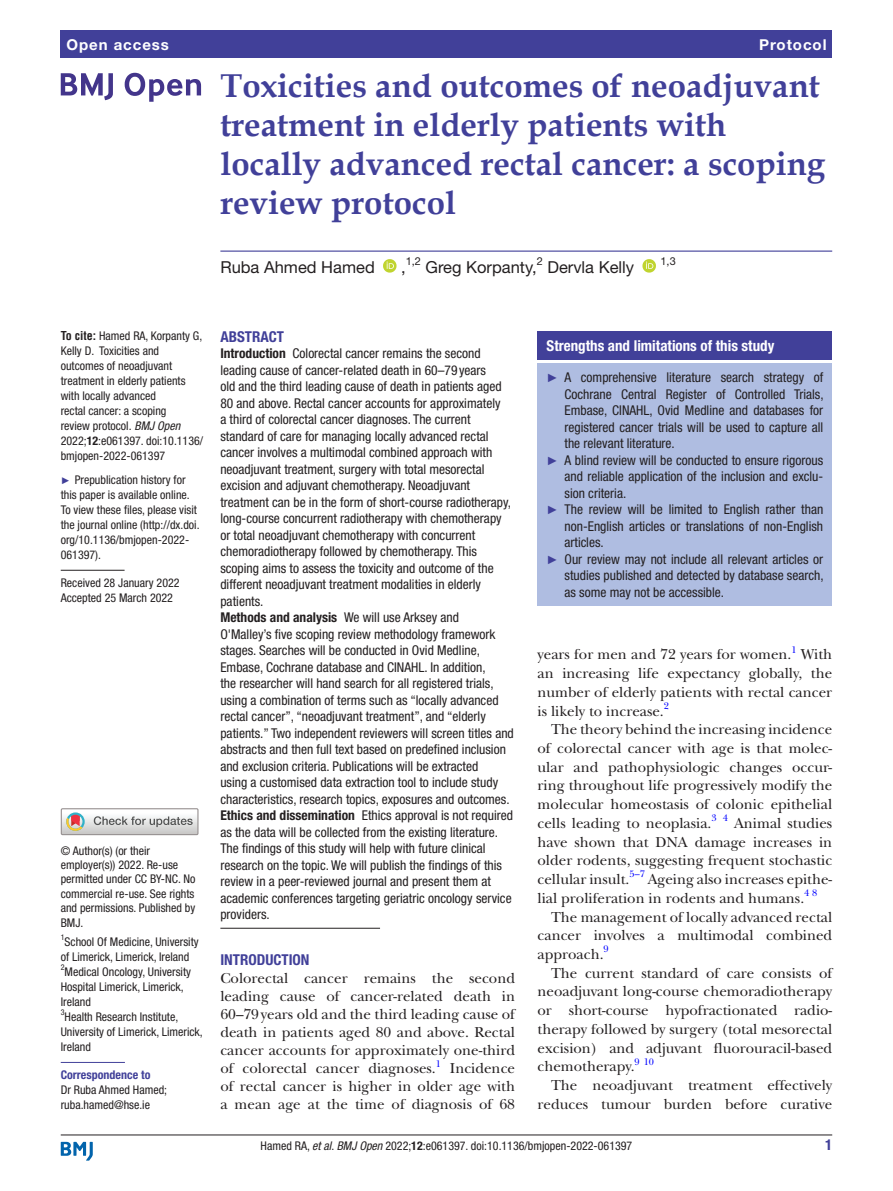
<style>
.page{position:relative;width:893px;height:1191px;background:#fff}
.page>*{position:absolute;margin:0;border:0;box-sizing:border-box;transform-origin:0 0}
.t1{font:700 33px/39px "Book Antiqua";color:#414099}
.t2{font:16.5px "Helvetica Neue LT Std";color:#231f20}
.t3{font:15px/18.8px "New Baskerville";color:#231f20;text-align:justify}
.t4{font:700 condensed 15px "Helvetica Neue LT Std";color:#fff}
.t5{font:700 condensed 15px "Helvetica Neue LT Std";color:#414099}
.t6{font:700 15px "Helvetica Neue LT Std";letter-spacing:.065em;color:#fff}
.t7{font:condensed 13.5px/16.5px "Helvetica Neue LT Std";color:#231f20}
.t8{font:condensed 12px/15px "Helvetica Neue LT Std";color:#231f20}
.t9{font:700 condensed 12px "Helvetica Neue LT Std";color:#414099}
.t10{font:10.95px "Helvetica Neue LT Std";color:#231f20}
.t11{font:9.9px "New Baskerville";color:#00f}
.t12{font:condensed 7.95px "Helvetica Neue LT Std";color:#231f20}
.s1{font-family:"Helvetica LT Std";font-weight:700}
.s2{font-style:italic}
.s3{font-weight:700}
.s4{font-family:"Arial";font-stretch:normal;font-size:9.75px;color:#414099}
.s5{font-family:"Arial";font-stretch:normal;font-size:12px;color:#414099}
</style>
<div class="page">
<hr style="left:61px;top:1134px;width:771px;height:1px;background:#231f20">
<svg style="left:61px;top:1141px;width:32px;height:19px"></svg>
<div style="left:61px;top:31px;width:771px;height:27px;background:#414099"></div>
<hr style="left:220px;top:250px;width:612px;height:2px;background:#414099">
<svg style="left:383px;top:259px;width:14px;height:14px"></svg>
<svg style="left:642px;top:259px;width:14px;height:14px"></svg>
<hr style="left:61px;top:570px;width:64px;height:1px;background:#231f20">
<hr style="left:61px;top:1062px;width:64px;height:1px;background:#414099">
<svg style="left:61px;top:73px;width:52px;height:27px"></svg>
<svg style="left:125px;top:73px;width:76px;height:29px"></svg>
<div style="left:61px;top:808px;width:138px;height:27px;border:1px solid #969090"></div>
<svg style="left:61px;top:808px;width:137px;height:26px"></svg>
<hr style="left:220px;top:928px;width:160px;height:1px;background:#231f20">
<div style="left:538px;top:331px;width:294px;height:29px;background:#414099"></div>
<div style="left:538px;top:364px;width:294px;height:242px;background:#afbde1"></div>
<p class="t6" style="left:66px;top:35px;width:104px">Open access</p>
<p class="t6" style="left:759px;top:35px;width:69px">Protocol</p>
<h1 class="t1" style="left:220px;top:66px;width:606px">Toxicities and outcomes of neoadjuvant treatment in elderly patients with locally advanced rectal cancer: a scoping review protocol</h1>
<p class="t2" style="left:220px;top:257px;width:156px">Ruba Ahmed Hamed</p>
<p class="t2" style="left:401px;top:257px;width:6px">,</p>
<p class="t10" style="left:406px;top:255px;width:17px">1,2</p>
<p class="t2" style="left:425px;top:257px;width:113px">Greg Korpanty,</p>
<p class="t10" style="left:537px;top:255px;width:8px">2</p>
<p class="t2" style="left:547px;top:257px;width:88px">Dervla Kelly</p>
<p class="t10" style="left:660px;top:255px;width:17px">1,3</p>
<p class="t8" style="left:61px;top:328px;width:144px"><span class="s1">To cite:</span> Hamed RA, Korpanty G,<br>Kelly D. Toxicities and outcomes of neoadjuvant treatment in elderly patients with locally advanced<br>rectal cancer: a scoping<br>review protocol. <span class="s2">BMJ Open<br></span>2022;<span class="s3">12</span>:e061397. doi:10.1136/ bmjopen-2022-061397</p>
<p class="t8" style="left:61px;top:472px;width:140px"><span class="s4">►</span> Prepublication history for this paper is available online.<br>To view these files, please visit the journal online (http://dx.doi. org/10.1136/bmjopen-2022-<br>061397).</p>
<p class="t8" style="left:61px;top:575px;width:120px">Received 28 January 2022<br>Accepted 25 March 2022</p>
<p class="t8" style="left:61px;top:843px;width:136px;line-height:14.4px">© Author(s) (or their employer(s)) 2022. Re-use permitted under CC BY-NC. No commercial re-use. See rights and permissions. Published by<br>BMJ.</p>
<p class="t12" style="left:61px;top:933px;width:5px">1</p>
<p class="t8" style="left:61px;top:934px;width:139px;text-indent:4px">School Of Medicine, University of Limerick, Limerick, Ireland</p>
<p class="t12" style="left:61px;top:963px;width:5px">2</p>
<p class="t8" style="left:61px;top:964px;width:144px;text-indent:4px">Medical Oncology, University<br>Hospital Limerick, Limerick,<br>Ireland<br><sup>3</sup>Health Research Institute,<br>University of Limerick, Limerick,<br>Ireland</p>
<p class="t9" style="left:61px;top:1067px;width:91px">Correspondence to</p>
<p class="t8" style="left:61px;top:1082px;width:108px">Dr Ruba Ahmed Hamed; ruba.hamed@hse.ie</p>
<p class="t5" style="left:220px;top:327px;width:65px">ABSTRACT</p>
<p class="t7" style="left:220px;top:345px;width:295px"><span class="s3">Introduction</span> Colorectal cancer remains the second leading cause of cancer-related death in 60–79 years<br>old and the third leading cause of death in patients aged 80 and above. Rectal cancer accounts for approximately<br>a third of colorectal cancer diagnoses. The current standard of care for managing locally advanced rectal cancer involves a multimodal combined approach with neoadjuvant treatment, surgery with total mesorectal excision and adjuvant chemotherapy. Neoadjuvant treatment can be in the form of short-course radiotherapy, long-course concurrent radiotherapy with chemotherapy or total neoadjuvant chemotherapy with concurrent chemoradiotherapy followed by chemotherapy. This scoping aims to assess the toxicity and outcome of the different neoadjuvant treatment modalities in elderly patients.<br><span class="s3">Methods and analysis</span> We will use Arksey and<br>O'Malley’s five scoping review methodology framework stages. Searches will be conducted in Ovid Medline, Embase, Cochrane database and CINAHL. In addition,<br>the researcher will hand search for all registered trials, using a combination of terms such as “locally advanced rectal cancer”, “neoadjuvant treatment”, and “elderly patients.” Two independent reviewers will screen titles and abstracts and then full text based on predefined inclusion and exclusion criteria. Publications will be extracted<br>using a customised data extraction tool to include study characteristics, research topics, exposures and outcomes.<br><span class="s3">Ethics and dissemination</span> Ethics approval is not required as the data will be collected from the existing literature.<br>The findings of this study will help with future clinical research on the topic. We will publish the findings of this review in a peer-reviewed journal and present them at academic conferences targeting geriatric oncology service providers.</p>
<p class="t5" style="left:220px;top:951px;width:91px">INTRODUCTION</p>
<p class="t3" style="left:220px;top:969px;width:296px;line-height:18px">Colorectal cancer remains the second leading cause of cancer-related death in 60–79years old and the third leading cause of death in patients aged 80 and above. Rectal cancer accounts for approximately one-third of colorectal cancer diagnoses.</p>
<p class="t11" style="left:436px;top:1057px;width:7px">1</p>
<p class="t3" style="left:220px;top:1059px;width:296px;line-height:18px;text-indent:230px">Incidence of rectal cancer is higher in older age with a mean age at the time of diagnosis of 68</p>
<p class="t4" style="left:547px;top:336px;width:229px">Strengths and limitations of this study</p>
<p class="t7" style="left:547px;top:369px;width:278px"><span class="s5">►</span> A comprehensive literature search strategy of</p>
<p class="t7" style="left:565px;top:386px;width:261px">Cochrane Central Register of Controlled Trials,</p>
<p class="t7" style="left:565px;top:402px;width:260px">Embase, CINAHL, Ovid Medline and databases for</p>
<p class="t7" style="left:565px;top:419px;width:260px">registered cancer trials will be used to capture all</p>
<p class="t7" style="left:565px;top:435px;width:112px">the relevant literature.</p>
<p class="t7" style="left:547px;top:452px;width:278px"><span class="s5">►</span> A blind review will be conducted to ensure rigorous</p>
<p class="t7" style="left:565px;top:468px;width:260px">and reliable application of the inclusion and exclu-</p>
<p class="t7" style="left:565px;top:485px;width:63px">sion criteria.</p>
<p class="t7" style="left:547px;top:501px;width:278px"><span class="s5">►</span> The review will be limited to English rather than</p>
<p class="t7" style="left:565px;top:518px;width:260px">non-English articles or translations of non-English</p>
<p class="t7" style="left:565px;top:534px;width:41px">articles.</p>
<p class="t7" style="left:547px;top:551px;width:278px"><span class="s5">►</span> Our review may not include all relevant articles or</p>
<p class="t7" style="left:565px;top:567px;width:261px">studies published and detected by database search,</p>
<p class="t7" style="left:565px;top:584px;width:161px">as some may not be accessible.</p>
<p class="t3" style="left:538px;top:645px;width:296px">years for men and 72 years for women.<sup>1</sup> With an increasing life expectancy globally, the number of elderly patients with rectal cancer is likely to increase.</p>
<p class="t11" style="left:664px;top:700px;width:7px">2</p>
<p class="t3" style="left:538px;top:720px;width:296px;text-indent:14px">The theory behind the increasing incidence of colorectal cancer with age is that molec&shy;ular and pathophysiologic changes occur&shy;ring throughout life progressively modify the molecular homeostasis of colonic epithelial cells leading to neoplasia.<sup>3</sup> <sup>4</sup> Animal studies have shown that DNA damage increases in older rodents, suggesting frequent stochastic cellular insult.</p>
<p class="t11" style="left:630px;top:868px;width:17px">5–7</p>
<p class="t3" style="left:538px;top:870px;width:296px;text-indent:110px">Ageing also increases epithe&shy;lial proliferation in rodents and humans.</p>
<p class="t11" style="left:804px;top:887px;width:14px">4 8</p>
<p class="t3" style="left:538px;top:907px;width:296px;text-indent:14px">The management of locally advanced rectal cancer involves a multimodal combined approach.</p>
<p class="t11" style="left:604px;top:943px;width:7px">9</p>
<p class="t3" style="left:538px;top:963px;width:296px;text-indent:14px">The current standard of care consists of neoadjuvant long-course chemoradiotherapy or short-course hypofractionated radio&shy;therapy followed by surgery (total mesorectal excision) and adjuvant fluorouracil-based chemotherapy.</p>
<p class="t11" style="left:635px;top:1055px;width:21px">9 10</p>
<p class="t3" style="left:538px;top:1076px;width:296px;text-align:right">The neoadjuvant treatment effectively reduces tumour burden before curative</p>
<p class="t8" style="left:261px;top:1137px;width:373px">Hamed RA, <span class="s2">et al</span>. <span class="s2">BMJ Open</span> 2022;<span class="s3">12</span>:e061397. doi:10.1136/bmjopen-2022-061397</p>
<p class="t5" style="left:825px;top:1135px;width:9px">1</p>
</div>
